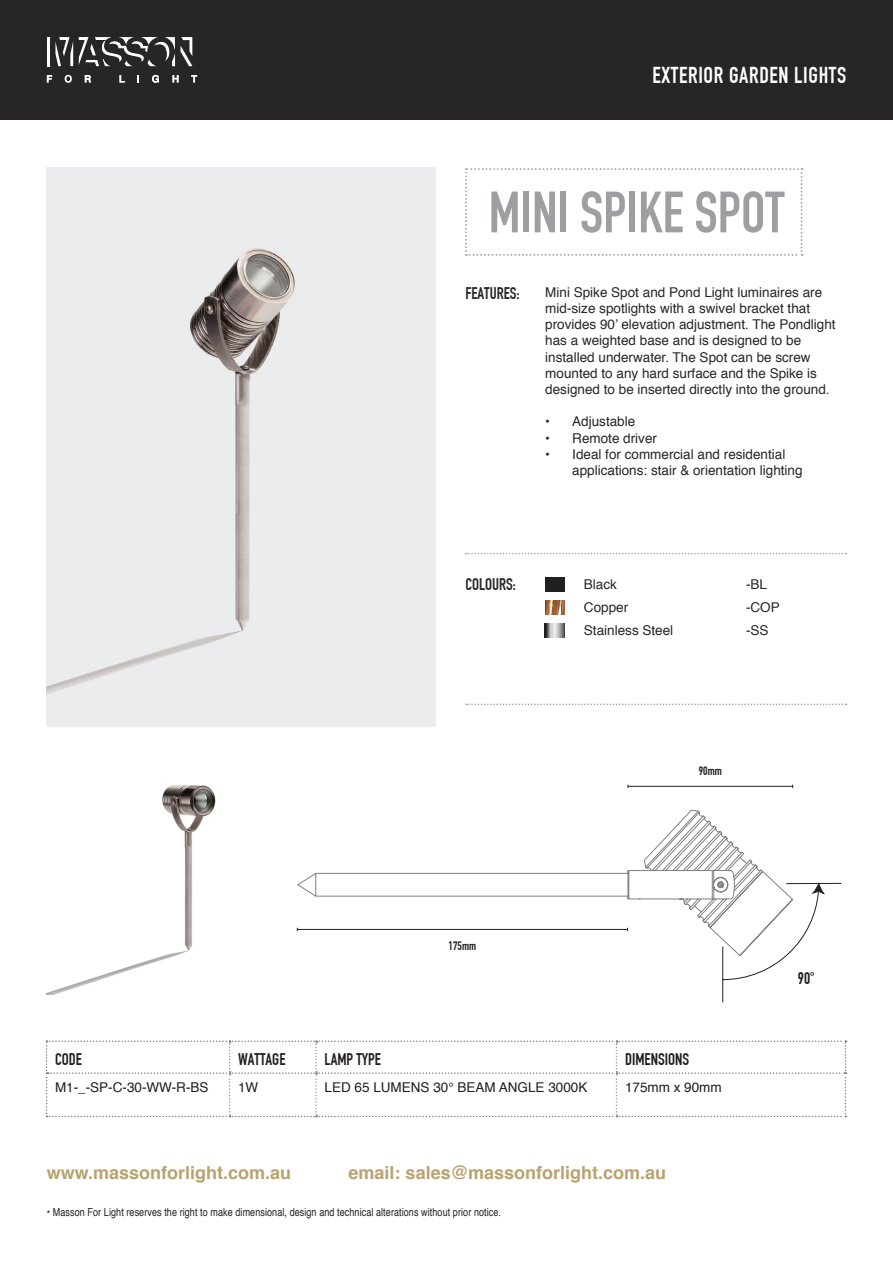
<style>
.page{position:relative;width:893px;height:1263px;background:#fff}
.page>*{position:absolute;margin:0;border:0;box-sizing:border-box;transform-origin:0 0}
.t1{font:57.3px "DIN Engschrift";color:#9d9fa2}
.t2{font:22.5px "DIN Engschrift";letter-spacing:.03em;color:#fff}
.t3{font:700 18px "Helvetica";color:#b8a26f}
.t4{font:16.5px "DIN Engschrift";color:#231f20}
.t5{font:16.5px "DIN Engschrift";color:#282526}
.t6{font:13.5px/16.2px "Helvetica";color:#282526}
.t7{font:13.5px "Helvetica";color:#231f20}
.t8{font:12px "DIN Engschrift";color:#231f20}
.t9{font:10.95px "Helvetica";letter-spacing:.01em;color:#231f20;scale:.82 1}
</style>
<div class="page">
<svg style="left:722px;top:883px;width:120px;height:120px"></svg>
<div style="left:0;top:0;width:893px;height:119px;background:#282526"></div>
<hr style="left:47px;top:37px;width:2px;height:29px;background:#fff">
<svg style="left:55px;top:37px;width:18px;height:29px"></svg>
<svg style="left:79px;top:37px;width:113px;height:29px"></svg>
<svg style="left:47px;top:75px;width:5px;height:8px"></svg>
<svg style="left:65px;top:75px;width:7px;height:8px"></svg>
<svg style="left:85px;top:75px;width:6px;height:8px"></svg>
<svg style="left:119px;top:75px;width:6px;height:8px"></svg>
<svg style="left:137px;top:75px;width:2px;height:8px"></svg>
<svg style="left:152px;top:75px;width:7px;height:8px"></svg>
<svg style="left:172px;top:75px;width:7px;height:8px"></svg>
<svg style="left:191px;top:75px;width:6px;height:8px"></svg>
<svg style="left:465px;top:168px;width:337px;height:88px"></svg>
<div style="left:47px;top:168px;width:388px;height:558px;background:#ebecee"></div>
<svg style="left:46px;top:1040px;width:800px;height:77px"></svg>
<svg style="left:466px;top:553px;width:380px;height:1px"></svg>
<svg style="left:466px;top:703px;width:380px;height:2px"></svg>
<hr style="left:628px;top:786px;width:165px;height:1px;background:#231f20">
<img style="left:47px;top:785px;width:169px;height:210px">
<svg style="left:545px;top:623px;width:20px;height:15px"></svg>
<img style="left:545px;top:600px;width:20px;height:14px">
<div style="left:545px;top:577px;width:19px;height:14px;background:#231f20"></div>
<svg style="left:296px;top:809px;width:498px;height:149px"></svg>
<hr style="left:297px;top:929px;width:330px;height:1px;background:#231f20">
<p class="t2" style="left:652px;top:62px;width:195px">EXTERIOR GARDEN LIGHTS</p>
<p class="t1" style="left:489px;top:179px;width:297px">MINI SPIKE SPOT</p>
<p class="t5" style="left:465px;top:283px;width:56px">FEATURES:</p>
<p class="t6" style="left:545px;top:284px;width:292px">Mini Spike Spot and Pond Light luminaires are mid-size spotlights with a swivel bracket that provides 90’ elevation adjustment. The Pondlight has a weighted base and is designed to be installed underwater. The Spot can be screw mounted to any hard surface and the Spike is designed to be inserted directly into the ground.</p>
<p class="t6" style="left:545px;top:414px;width:92px">• Adjustable</p>
<p class="t6" style="left:545px;top:430px;width:113px">• Remote driver</p>
<p class="t6" style="left:572px;top:446px;width:232px;text-indent:-27px">• Ideal for commercial and residential applications: stair &amp; orientation lighting</p>
<p class="t5" style="left:465px;top:574px;width:52px">COLOURS:</p>
<p class="t6" style="left:584px;top:577px;width:35px">Black</p>
<p class="t6" style="left:746px;top:577px;width:23px">-BL</p>
<p class="t6" style="left:584px;top:600px;width:46px">Copper</p>
<p class="t6" style="left:746px;top:600px;width:35px">-COP</p>
<p class="t6" style="left:584px;top:623px;width:91px">Stainless Steel</p>
<p class="t6" style="left:746px;top:623px;width:24px">-SS</p>
<p class="t8" style="left:449px;top:939px;width:29px">175mm</p>
<p class="t8" style="left:699px;top:764px;width:25px">90mm</p>
<p class="t4" style="left:55px;top:1049px;width:28px">CODE</p>
<p class="t4" style="left:238px;top:1049px;width:49px">WATTAGE</p>
<p class="t4" style="left:325px;top:1049px;width:58px">LAMP TYPE</p>
<p class="t4" style="left:625px;top:1049px;width:66px">DIMENSIONS</p>
<p class="t7" style="left:55px;top:1076px;width:155px">M1-_-SP-C-30-WW-R-BS</p>
<p class="t7" style="left:238px;top:1076px;width:22px">1W</p>
<p class="t7" style="left:325px;top:1076px;width:264px">LED 65 LUMENS 30° BEAM ANGLE 3000K</p>
<p class="t7" style="left:625px;top:1076px;width:98px">175mm x 90mm</p>
<p class="t3" style="left:47px;top:1158px;width:246px">www.massonforlight.com.au</p>
<p class="t3" style="left:349px;top:1158px;width:319px">email: sales@massonforlight.com.au</p>
<p class="t9" style="left:47px;top:1204px;width:555px">* Masson For Light reserves the right to make dimensional, design and technical alterations without prior notice.</p>
<p class="t4" style="left:798px;top:969px;width:18px">90°</p>
</div>
